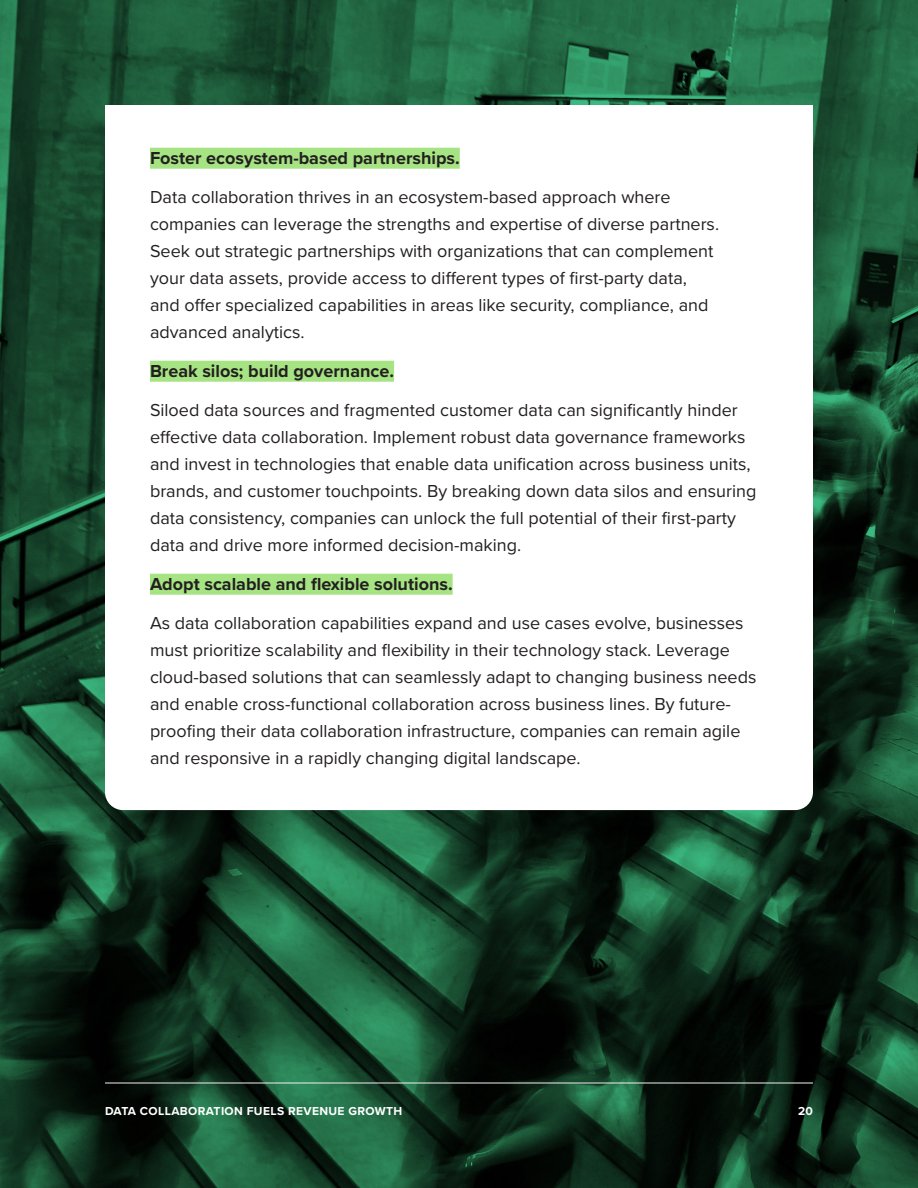
<style>
.page{position:relative;width:918px;height:1188px;background:#fff}
.page>*{position:absolute;margin:0;border:0;box-sizing:border-box;transform-origin:0 0}
.Body_Copy__p{font:18px/27px "Proxima Nova";color:#231f20}
.Key_Recs_Highlighter{font:700 18px "Proxima Nova";color:#231f20}
.t1{font:700 12px "Proxima Nova";letter-spacing:.03em;color:#fff}
</style>
<div class="page">
<img style="left:0;top:0;width:918px;height:1188px">
<svg style="left:105px;top:105px;width:708px;height:705px"></svg>
<div style="left:150px;top:148px;width:310px;height:21px;background:#a6e483"></div>
<div style="left:150px;top:361px;width:244px;height:21px;background:#a6e483"></div>
<div style="left:150px;top:574px;width:303px;height:21px;background:#a6e483"></div>
<hr style="left:105px;top:1083px;width:708px;height:1px;background:#f2f2f2">
<p class="Key_Recs_Highlighter" style="left:150px;top:145px;width:311px">Foster ecosystem-based partnerships.</p>
<p class="Body_Copy__p" style="left:150px;top:183px;width:571px">Data collaboration thrives in an ecosystem-based approach where companies can leverage the strengths and expertise of diverse partners.<br>Seek out strategic partnerships with organizations that can complement your data assets, provide access to different types of first-party data, and offer specialized capabilities in areas like security, compliance, and advanced analytics.</p>
<p class="Key_Recs_Highlighter" style="left:150px;top:358px;width:246px">Break silos; build governance.</p>
<p class="Body_Copy__p" style="left:150px;top:396px;width:608px">Siloed data sources and fragmented customer data can significantly hinder effective data collaboration. Implement robust data governance frameworks and invest in technologies that enable data unification across business units, brands, and customer touchpoints. By breaking down data silos and ensuring data consistency, companies can unlock the full potential of their first-party data and drive more informed decision-making.</p>
<p class="Key_Recs_Highlighter" style="left:150px;top:571px;width:304px">Adopt scalable and flexible solutions.</p>
<p class="Body_Copy__p" style="left:150px;top:609px;width:608px">As data collaboration capabilities expand and use cases evolve, businesses must prioritize scalability and flexibility in their technology stack. Leverage cloud-based solutions that can seamlessly adapt to changing business needs and enable cross-functional collaboration across business lines. By future&shy;proofing their data collaboration infrastructure, companies can remain agile and responsive in a rapidly changing digital landscape.</p>
<p class="t1" style="left:105px;top:1102px;width:299px">DATA COLLABORATION FUELS REVENUE GROWTH</p>
<p class="t1" style="left:798px;top:1102px;width:16px">20</p>
</div>
